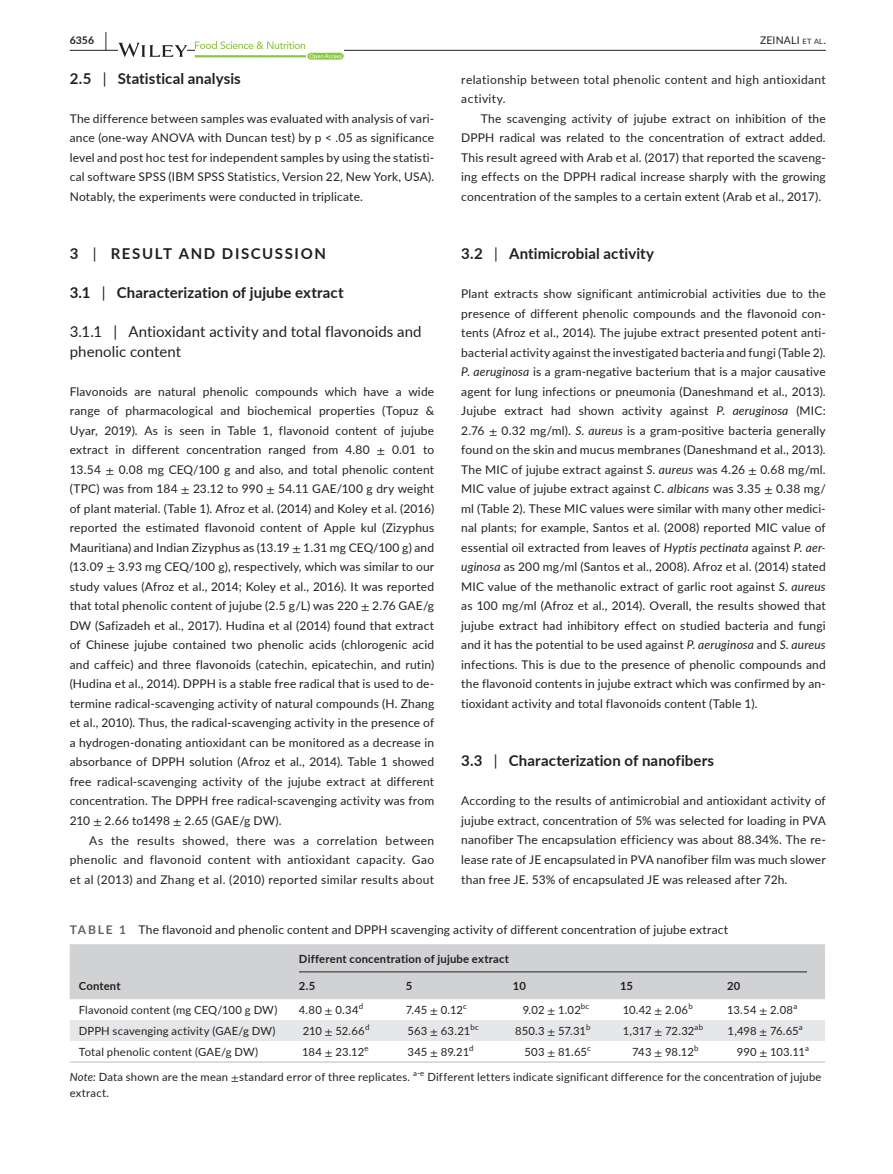
<style>
.page{position:relative;width:893px;height:1174px;background:#fff}
.page>*{position:absolute;margin:0;border:0;box-sizing:border-box;transform-origin:0 0}
.t1{font:700 15px "Lato";letter-spacing:.01em;color:#231f20}
.t2{font:15px/19.5px "Lato";letter-spacing:.005em;color:#231f20}
.t3{font:700 15px "Lato";letter-spacing:.11em;color:#231f20}
.t4{font:12px/19.5px "Lato";letter-spacing:.015em;color:#231f20;text-align:justify}
.t5{font:11.25px "Lato";letter-spacing:.015em;color:#231f20}
.t6{font:700 11.25px "Lato";letter-spacing:.015em;color:#231f20}
.t7{font:10.5px "Lato";letter-spacing:.015em;color:#231f20}
.t8{font:700 10.5px "Lato";color:#231f20}
.t9{font:7.8px "Lato";color:#231f20}
.s1{font-size:19.5px}
.s2{font-size:7.35px}
.s3{font-weight:400}
.s4{font-family:"STIX"}
.s5{font-style:italic}
.s6{font-weight:700;color:#636366}
</style>
<div class="page">
<hr style="left:70px;top:50px;width:756px;height:1px;background:#231f20">
<svg style="left:118px;top:43px;width:69px;height:14px"></svg>
<svg style="left:195px;top:41px;width:149px;height:19px"></svg>
<div style="left:70px;top:944px;width:755px;height:55px;background:#d1d2d4"></div>
<div style="left:70px;top:1020px;width:755px;height:21px;background:#e6e7e9"></div>
<hr style="left:70px;top:1061px;width:220px;height:1px;background:#d1d2d4">
<hr style="left:290px;top:1061px;width:107px;height:1px;background:#d1d2d4">
<hr style="left:397px;top:1061px;width:107px;height:1px;background:#d1d2d4">
<hr style="left:504px;top:1061px;width:107px;height:1px;background:#d1d2d4">
<hr style="left:611px;top:1061px;width:107px;height:1px;background:#d1d2d4">
<hr style="left:718px;top:1061px;width:107px;height:1px;background:#d1d2d4">
<hr style="left:299px;top:971px;width:508px;height:1px;background:#231f20">
<p class="t8" style="left:70px;top:33px;width:39px">6356 <span class="s1">|</span></p>
<p class="t7" style="left:760px;top:33px;width:67px">ZEINALI <span class="s2">et al</span>.</p>
<p class="t1" style="left:70px;top:67px;width:173px">2.5 <span class="s3">|</span> Statistical analysis</p>
<p class="t4" style="left:70px;top:108px;width:366px">The difference between samples was evaluated with analysis of vari&shy;ance (one-way ANOVA with Duncan test) by p ˂ .05 as significance level and post hoc test for independent samples by using the statisti&shy;cal software SPSS (IBM SPSS Statistics, Version 22, New York, USA).<br>Notably, the experiments were conducted in triplicate.</p>
<p class="t4" style="left:461px;top:69px;width:366px">relationship between total phenolic content and high antioxidant activity.</p>
<p class="t4" style="left:461px;top:108px;width:366px;text-indent:20px">The scavenging activity of jujube extract on inhibition of the DPPH radical was related to the concentration of extract added.<br>This result agreed with Arab et al. (2017) that reported the scaveng&shy;ing effects on the DPPH radical increase sharply with the growing concentration of the samples to a certain extent (Arab et al., 2017).</p>
<p class="t3" style="left:70px;top:243px;width:258px">3 <span class="s3">|</span> RESULT AND DISCUSSION</p>
<p class="t1" style="left:70px;top:282px;width:276px">3.1 <span class="s3">|</span> Characterization of jujube extract</p>
<p class="t2" style="left:70px;top:321px;width:353px">3.1.1 | Antioxidant activity and total flavonoids and phenolic content</p>
<p class="t4" style="left:70px;top:381px;width:366px">Flavonoids are natural phenolic compounds which have a wide range of pharmacological and biochemical properties (Topuz &amp; Uyar, 2019). As is seen in Table 1, flavonoid content of jujube extract in different concentration ranged from 4.80 <span class="s4">±</span> 0.01 to 13.54 <span class="s4">±</span> 0.08 mg CEQ/100 g and also, and total phenolic content (TPC) was from 184 <span class="s4">±</span> 23.12 to 990 <span class="s4">±</span> 54.11 GAE/100 g dry weight of plant material. (Table 1). Afroz et al. (2014) and Koley et al. (2016) reported the estimated flavonoid content of Apple kul (Zizyphus Mauritiana) and Indian Zizyphus as (13.19 <span class="s4">±</span> 1.31 mg CEQ/100 g) and (13.09 <span class="s4">±</span> 3.93 mg CEQ/100 g), respectively, which was similar to our study values (Afroz et al., 2014; Koley et al., 2016). It was reported that total phenolic content of jujube (2.5 g/L) was 220 <span class="s4">±</span> 2.76 GAE/g DW (Safizadeh et al., 2017). Hudina et al (2014) found that extract of Chinese jujube contained two phenolic acids (chlorogenic acid and caffeic) and three flavonoids (catechin, epicatechin, and rutin) (Hudina et al., 2014). DPPH is a stable free radical that is used to de&shy;termine radical-scavenging activity of natural compounds (H. Zhang et al., 2010). Thus, the radical-scavenging activity in the presence of a hydrogen-donating antioxidant can be monitored as a decrease in absorbance of DPPH solution (Afroz et al., 2014). Table 1 showed free radical-scavenging activity of the jujube extract at different concentration. The DPPH free radical-scavenging activity was from 210 <span class="s4">±</span> 2.66 to1498 <span class="s4">±</span> 2.65 (GAE/g DW).</p>
<p class="t4" style="left:70px;top:830px;width:366px;text-indent:20px">As the results showed, there was a correlation between phenolic and flavonoid content with antioxidant capacity. Gao et al (2013) and Zhang et al. (2010) reported similar results about</p>
<p class="t1" style="left:461px;top:243px;width:194px">3.2 <span class="s3">|</span> Antimicrobial activity</p>
<p class="t4" style="left:461px;top:284px;width:366px">Plant extracts show significant antimicrobial activities due to the presence of different phenolic compounds and the flavonoid con&shy;tents (Afroz et al., 2014). The jujube extract presented potent anti&shy;bacterial activity against the investigated bacteria and fungi (Table 2).<br><span class="s5">P. aeruginosa</span> is a gram-negative bacterium that is a major causative agent for lung infections or pneumonia (Daneshmand et al., 2013).<br>Jujube extract had shown activity against <span class="s5">P. aeruginosa</span> (MIC:<br>2.76 <span class="s4">±</span> 0.32 mg/ml). <span class="s5">S. aureus</span> is a gram-positive bacteria generally found on the skin and mucus membranes (Daneshmand et al., 2013).<br>The MIC of jujube extract against <span class="s5">S. aureus</span> was 4.26 <span class="s4">±</span> 0.68 mg/ml.<br>MIC value of jujube extract against <span class="s5">C</span>. <span class="s5">albicans</span> was 3.35 <span class="s4">±</span> 0.38 mg/ ml (Table 2). These MIC values were similar with many other medici&shy;nal plants; for example, Santos et al. (2008) reported MIC value of essential oil extracted from leaves of <span class="s5">Hyptis pectinata</span> against <span class="s5">P. aer&shy;uginosa</span> as 200 mg/ml (Santos et al., 2008). Afroz et al. (2014) stated MIC value of the methanolic extract of garlic root against <span class="s5">S. aureus </span>as 100 mg/ml (Afroz et al., 2014). Overall, the results showed that jujube extract had inhibitory effect on studied bacteria and fungi and it has the potential to be used against <span class="s5">P. aeruginosa</span> and <span class="s5">S. aureus </span>infections. This is due to the presence of phenolic compounds and the flavonoid contents in jujube extract which was confirmed by an&shy;tioxidant activity and total flavonoids content (Table 1).</p>
<p class="t1" style="left:461px;top:750px;width:254px">3.3 <span class="s3">|</span> Characterization of nanofibers</p>
<p class="t4" style="left:461px;top:791px;width:366px">According to the results of antimicrobial and antioxidant activity of jujube extract, concentration of 5% was selected for loading in PVA nanofiber The encapsulation efficiency was about 88.34%. The re&shy;lease rate of JE encapsulated in PVA nanofiber film was much slower than free JE. 53% of encapsulated JE was released after 72h.</p>
<p class="t4" style="left:70px;top:919px;width:660px"><span class="s6">TABLE 1</span> The flavonoid and phenolic content and DPPH scavenging activity of different concentration of jujube extract</p>
<p class="t6" style="left:79px;top:977px;width:43px">Content</p>
<p class="t6" style="left:299px;top:950px;width:212px">Different concentration of jujube extract</p>
<p class="t6" style="left:299px;top:977px;width:18px">2.5</p>
<p class="t6" style="left:406px;top:977px;width:8px">5</p>
<p class="t6" style="left:513px;top:977px;width:14px">10</p>
<p class="t6" style="left:620px;top:977px;width:15px">15</p>
<p class="t6" style="left:727px;top:977px;width:15px">20</p>
<p class="t5" style="left:79px;top:1001px;width:200px">Flavonoid content (mg CEQ/100 g DW)</p>
<p class="t5" style="left:299px;top:1001px;width:61px">4.80 <span class="s4">±</span> 0.34</p>
<p class="t9" style="left:359px;top:1000px;width:6px">d</p>
<p class="t5" style="left:406px;top:1001px;width:59px">7.45 <span class="s4">±</span> 0.12</p>
<p class="t9" style="left:463px;top:1000px;width:5px">c</p>
<p class="t5" style="left:523px;top:1001px;width:60px">9.02 <span class="s4">±</span> 1.02</p>
<p class="t9" style="left:581px;top:1000px;width:10px">bc</p>
<p class="t5" style="left:623px;top:1001px;width:67px">10.42 <span class="s4">±</span> 2.06</p>
<p class="t9" style="left:688px;top:1000px;width:6px">b</p>
<p class="t5" style="left:727px;top:1001px;width:68px">13.54 <span class="s4">±</span> 2.08</p>
<p class="t9" style="left:793px;top:1000px;width:5px">a</p>
<p class="t5" style="left:79px;top:1022px;width:198px">DPPH scavenging activity (GAE/g DW)</p>
<p class="t5" style="left:303px;top:1022px;width:64px">210 <span class="s4">±</span> 52.66</p>
<p class="t9" style="left:365px;top:1021px;width:6px">d</p>
<p class="t5" style="left:407px;top:1022px;width:65px">563 <span class="s4">±</span> 63.21</p>
<p class="t9" style="left:470px;top:1021px;width:10px">bc</p>
<p class="t5" style="left:515px;top:1022px;width:73px">850.3 <span class="s4">±</span> 57.31</p>
<p class="t9" style="left:586px;top:1021px;width:6px">b</p>
<p class="t5" style="left:623px;top:1022px;width:73px">1,317 <span class="s4">±</span> 72.32</p>
<p class="t9" style="left:695px;top:1021px;width:10px">ab</p>
<p class="t5" style="left:728px;top:1022px;width:73px">1,498 <span class="s4">±</span> 76.65</p>
<p class="t9" style="left:799px;top:1021px;width:5px">a</p>
<p class="t5" style="left:79px;top:1044px;width:181px">Total phenolic content (GAE/g DW)</p>
<p class="t5" style="left:302px;top:1044px;width:64px">184 <span class="s4">±</span> 23.12</p>
<p class="t9" style="left:364px;top:1042px;width:6px">e</p>
<p class="t5" style="left:407px;top:1044px;width:63px">345 <span class="s4">±</span> 89.21</p>
<p class="t9" style="left:469px;top:1042px;width:6px">d</p>
<p class="t5" style="left:525px;top:1044px;width:64px">503 <span class="s4">±</span> 81.65</p>
<p class="t9" style="left:587px;top:1042px;width:5px">c</p>
<p class="t5" style="left:632px;top:1044px;width:63px">743 <span class="s4">±</span> 98.12</p>
<p class="t9" style="left:694px;top:1042px;width:6px">b</p>
<p class="t5" style="left:737px;top:1044px;width:70px">990 <span class="s4">±</span> 103.11</p>
<p class="t9" style="left:805px;top:1042px;width:5px">a</p>
<p class="t5" style="left:70px;top:1068px;width:342px"><span class="s5">Note:</span> Data shown are the mean <span class="s4">±</span>standard error of three replicates.</p>
<p class="t9" style="left:413px;top:1067px;width:13px">a-e</p>
<p class="t5" style="left:427px;top:1068px;width:396px">Different letters indicate significant difference for the concentration of jujube</p>
<p class="t5" style="left:70px;top:1084px;width:41px">extract.</p>
</div>
